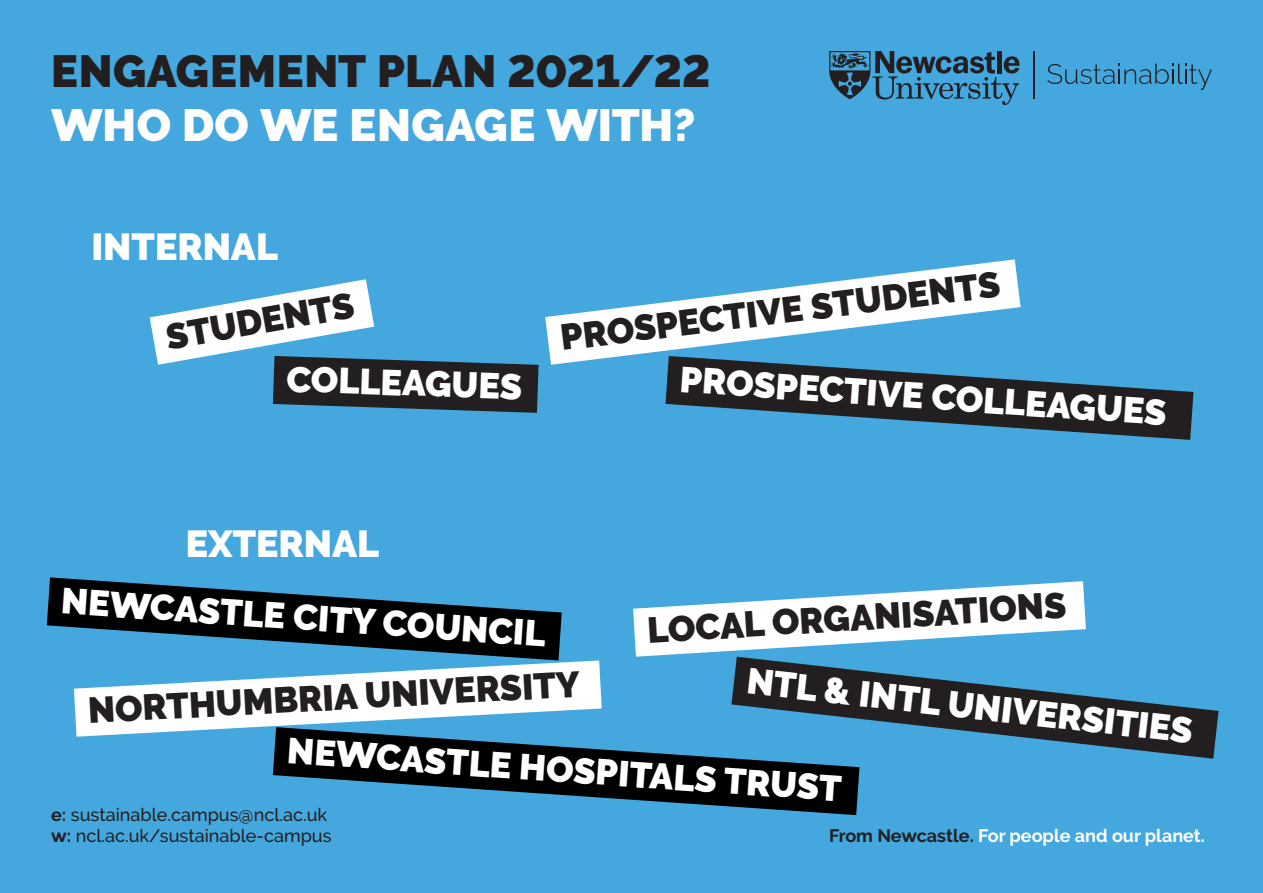
<style>
.page{position:relative;width:1263px;height:893px;background:#44a8de}
.page>*{position:absolute;margin:0;border:0;box-sizing:border-box;transform-origin:0 0}
.t1{font:900 45px "Derailed";letter-spacing:.01em;color:#231f20}
.t2{font:900 45px "Derailed";color:#fff}
.t3{font:900 37.5px "Derailed";color:#fff}
.t4{font:900 36px "Derailed";color:#fff}
.t5{font:900 36px "Derailed";color:#231f20}
.t6{font:500 18px "Derailed";color:#231f20}
.t7{font:700 18px "Derailed";color:#fff}
.s1{font-weight:700}
.s2{color:#231f20}
</style>
<div class="page">
<svg style="left:829px;top:51px;width:190px;height:54px"></svg>
<hr style="left:1032px;top:51px;width:2px;height:48px;background:#231f20">
<svg style="left:1047px;top:64px;width:165px;height:26px"></svg>
<svg style="left:273px;top:737px;width:586px;height:78px;fill:#000"></svg>
<svg style="left:731px;top:657px;width:487px;height:102px"></svg>
<svg style="left:633px;top:581px;width:453px;height:76px"></svg>
<svg style="left:47px;top:577px;width:555px;height:160px"></svg>
<svg style="left:150px;top:279px;width:389px;height:134px"></svg>
<svg style="left:545px;top:259px;width:475px;height:106px"></svg>
<svg style="left:665px;top:356px;width:528px;height:84px"></svg>
<p class="t1" style="left:51px;top:46px;width:661px">ENGAGEMENT PLAN 2021/22</p>
<p class="t2" style="left:51px;top:100px;width:646px">WHO DO WE ENGAGE WITH?</p>
<p class="t3" style="left:91px;top:225px;width:188px">INTERNAL</p>
<p class="t5" style="left:163px;top:317px;width:192px;rotate:-10deg">STUDENTS</p>
<p class="t4" style="left:287px;top:358px;width:237px;rotate:2deg">COLLEAGUES</p>
<p class="t5" style="left:558px;top:318px;width:444px;rotate:-7deg">PROSPECTIVE STUDENTS</p>
<p class="t4" style="left:681px;top:359px;width:489px;rotate:4deg">PROSPECTIVE COLLEAGUES</p>
<p class="t3" style="left:186px;top:523px;width:195px">EXTERNAL</p>
<p class="t4" style="left:63px;top:580px;width:487px;rotate:4deg">NEWCASTLE CITY COUNCIL</p>
<p class="t5" style="left:646px;top:612px;width:421px;rotate:-4deg">LOCAL ORGANISATIONS</p>
<p class="t5" style="left:87px;top:690px;width:494px;rotate:-3deg">NORTHUMBRIA UNIVERSITY</p>
<p class="t4" style="left:749px;top:662px;width:450px;rotate:6deg">NTL &amp; INTL UNIVERSITIES</p>
<p class="t4" style="left:289px;top:730px;width:557px;rotate:4deg">NEWCASTLE HOSPITALS TRUST</p>
<p class="t6" style="left:51px;top:804px;width:278px"><span class="s1">e:</span> sustainable.campus@ncl.ac.uk</p>
<p class="t6" style="left:51px;top:825px;width:282px"><span class="s1">w:</span> ncl.ac.uk/sustainable-campus</p>
<p class="t7" style="left:829px;top:825px;width:377px"><span class="s2">From Newcastle.</span> For people and our planet.</p>
</div>
